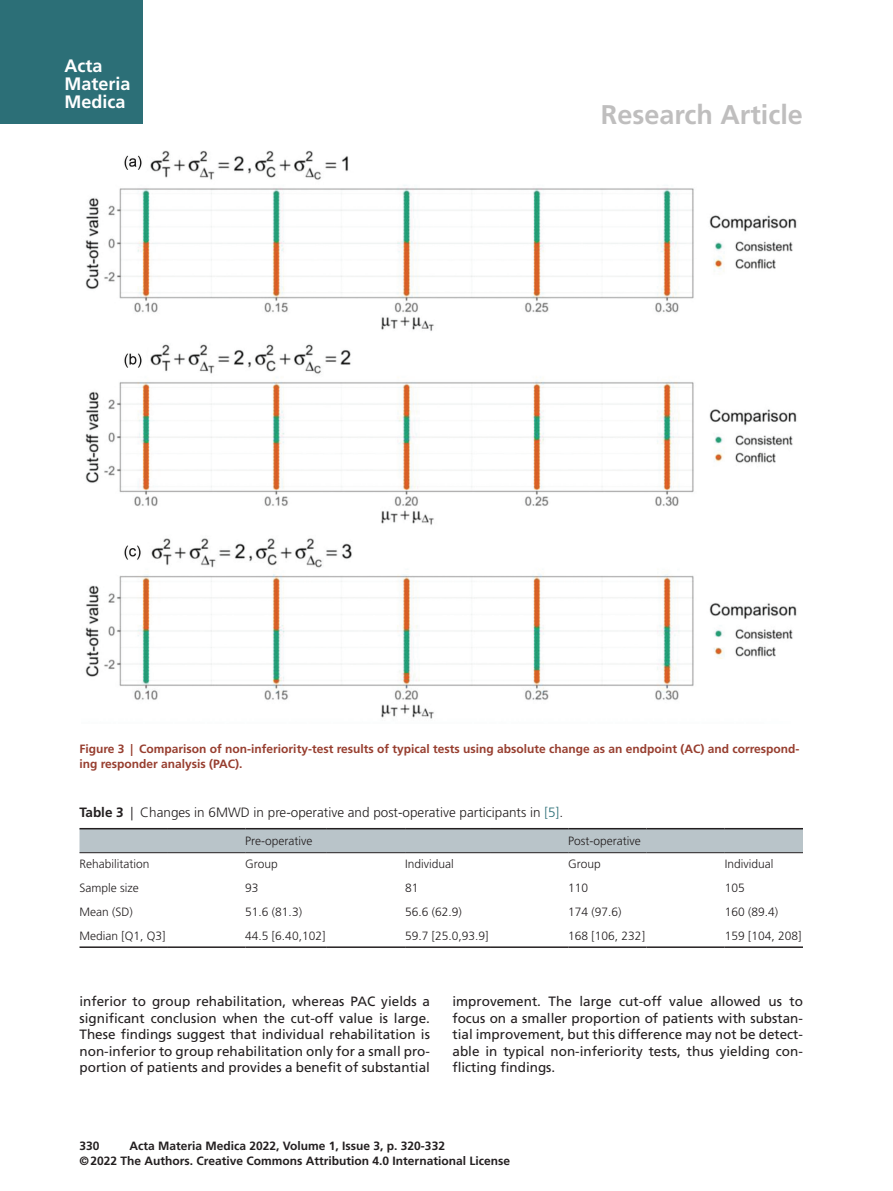
<style>
.page{position:relative;width:893px;height:1191px;background:#fff}
.page>*{position:absolute;margin:0;border:0;box-sizing:border-box;transform-origin:0 0}
.t1{font:700 27px "Frutiger";color:#bfbebe}
.t2{font:700 18px/18px "Frutiger";color:#fff}
.t3{font:13.5px/16.5px "Frutiger";color:#231f20;text-align:justify}
.t4{font:300 13.5px "Frutiger";color:#231f20}
.t5{font:300 12px "Frutiger";color:#231f20}
.t6{font:700 12px/15px "Frutiger";color:#973e2f}
.t7{font:700 12px/15px "Frutiger";color:#231f20}
.s1{font-weight:700}
.s2{color:#2c6f77}
</style>
<div class="page">
<div style="left:0;top:0;width:143px;height:124px;background:#2c6f77"></div>
<img style="left:85px;top:150px;width:712px;height:569px">
<div style="left:80px;top:829px;width:723px;height:23px;background:#b9c4c9"></div>
<hr style="left:80px;top:946px;width:87px;height:2px;background:#231f20">
<hr style="left:167px;top:946px;width:78px;height:2px;background:#231f20">
<hr style="left:245px;top:946px;width:82px;height:2px;background:#231f20">
<hr style="left:327px;top:946px;width:78px;height:2px;background:#231f20">
<hr style="left:405px;top:946px;width:85px;height:2px;background:#231f20">
<hr style="left:490px;top:946px;width:78px;height:2px;background:#231f20">
<hr style="left:568px;top:946px;width:78px;height:2px;background:#231f20">
<hr style="left:646px;top:946px;width:79px;height:2px;background:#231f20">
<hr style="left:725px;top:946px;width:78px;height:2px;background:#231f20">
<hr style="left:80px;top:828px;width:87px;height:1px;background:#231f20">
<hr style="left:167px;top:828px;width:78px;height:1px;background:#231f20">
<hr style="left:245px;top:828px;width:82px;height:1px;background:#231f20">
<hr style="left:327px;top:828px;width:78px;height:1px;background:#231f20">
<hr style="left:405px;top:828px;width:85px;height:1px;background:#231f20">
<hr style="left:490px;top:828px;width:78px;height:1px;background:#231f20">
<hr style="left:568px;top:828px;width:78px;height:1px;background:#231f20">
<hr style="left:646px;top:828px;width:79px;height:1px;background:#231f20">
<hr style="left:725px;top:828px;width:78px;height:1px;background:#231f20">
<hr style="left:80px;top:852px;width:87px;height:1px;background:#231f20">
<hr style="left:167px;top:852px;width:78px;height:1px;background:#231f20">
<hr style="left:245px;top:852px;width:82px;height:1px;background:#231f20">
<hr style="left:327px;top:852px;width:78px;height:1px;background:#231f20">
<hr style="left:405px;top:852px;width:85px;height:1px;background:#231f20">
<hr style="left:490px;top:852px;width:78px;height:1px;background:#231f20">
<hr style="left:568px;top:852px;width:78px;height:1px;background:#231f20">
<hr style="left:646px;top:852px;width:79px;height:1px;background:#231f20">
<hr style="left:725px;top:852px;width:78px;height:1px;background:#231f20">
<h2 class="t2" style="left:64px;top:57px;width:68px">Acta<br>Materia<br>Medica</h2>
<h1 class="t1" style="left:601px;top:99px;width:204px">Research Article</h1>
<p class="t6" style="left:80px;top:741px;width:722px">Figure 3 | Comparison of non-inferiority-test results of typical tests using absolute change as an endpoint (AC) and correspond&shy;ing responder analysis (PAC).</p>
<p class="t4" style="left:80px;top:805px;width:485px"><span class="s1">Table 3</span> | Changes in 6MWD in pre-operative and post-operative participants in <span class="s2">[5]</span>.</p>
<p class="t5" style="left:245px;top:834px;width:69px">Pre-operative</p>
<p class="t5" style="left:568px;top:834px;width:74px">Post-operative</p>
<p class="t5" style="left:80px;top:856px;width:72px">Rehabilitation</p>
<p class="t5" style="left:245px;top:856px;width:34px">Group</p>
<p class="t5" style="left:405px;top:856px;width:50px">Individual</p>
<p class="t5" style="left:568px;top:856px;width:34px">Group</p>
<p class="t5" style="left:725px;top:856px;width:50px">Individual</p>
<p class="t5" style="left:80px;top:880px;width:61px">Sample size</p>
<p class="t5" style="left:245px;top:880px;width:15px">93</p>
<p class="t5" style="left:405px;top:880px;width:15px">81</p>
<p class="t5" style="left:568px;top:880px;width:22px">110</p>
<p class="t5" style="left:725px;top:880px;width:22px">105</p>
<p class="t5" style="left:80px;top:904px;width:55px">Mean (SD)</p>
<p class="t5" style="left:245px;top:904px;width:58px">51.6 (81.3)</p>
<p class="t5" style="left:405px;top:904px;width:58px">56.6 (62.9)</p>
<p class="t5" style="left:568px;top:904px;width:55px">174 (97.6)</p>
<p class="t5" style="left:725px;top:904px;width:55px">160 (89.4)</p>
<p class="t5" style="left:80px;top:928px;width:88px">Median [Q1, Q3]</p>
<p class="t5" style="left:245px;top:928px;width:82px">44.5 [6.40,102]</p>
<p class="t5" style="left:405px;top:928px;width:85px">59.7 [25.0,93.9]</p>
<p class="t5" style="left:568px;top:928px;width:78px">168 [106, 232]</p>
<p class="t5" style="left:725px;top:928px;width:78px">159 [104, 208]</p>
<p class="t3" style="left:80px;top:993px;width:352px">inferior to group rehabilitation, whereas PAC yields a significant conclusion when the cut-off value is large.<br>These findings suggest that individual rehabilitation is non-inferior to group rehabilitation only for a small pro&shy;portion of patients and provides a benefit of substantial</p>
<p class="t3" style="left:452px;top:993px;width:352px">improvement. The large cut-off value allowed us to focus on a smaller proportion of patients with substan&shy;tial improvement, but this difference may not be detect&shy;able in typical non-inferiority tests, thus yielding con&shy;flicting findings.</p>
<p class="t7" style="left:80px;top:1138px;width:432px;text-indent:50px">Acta Materia Medica 2022, Volume 1, Issue 3, p. 320-332<br>©2022 The Authors. Creative Commons Attribution 4.0 International License</p>
<p class="t7" style="left:80px;top:1138px;width:22px">330</p>
</div>
